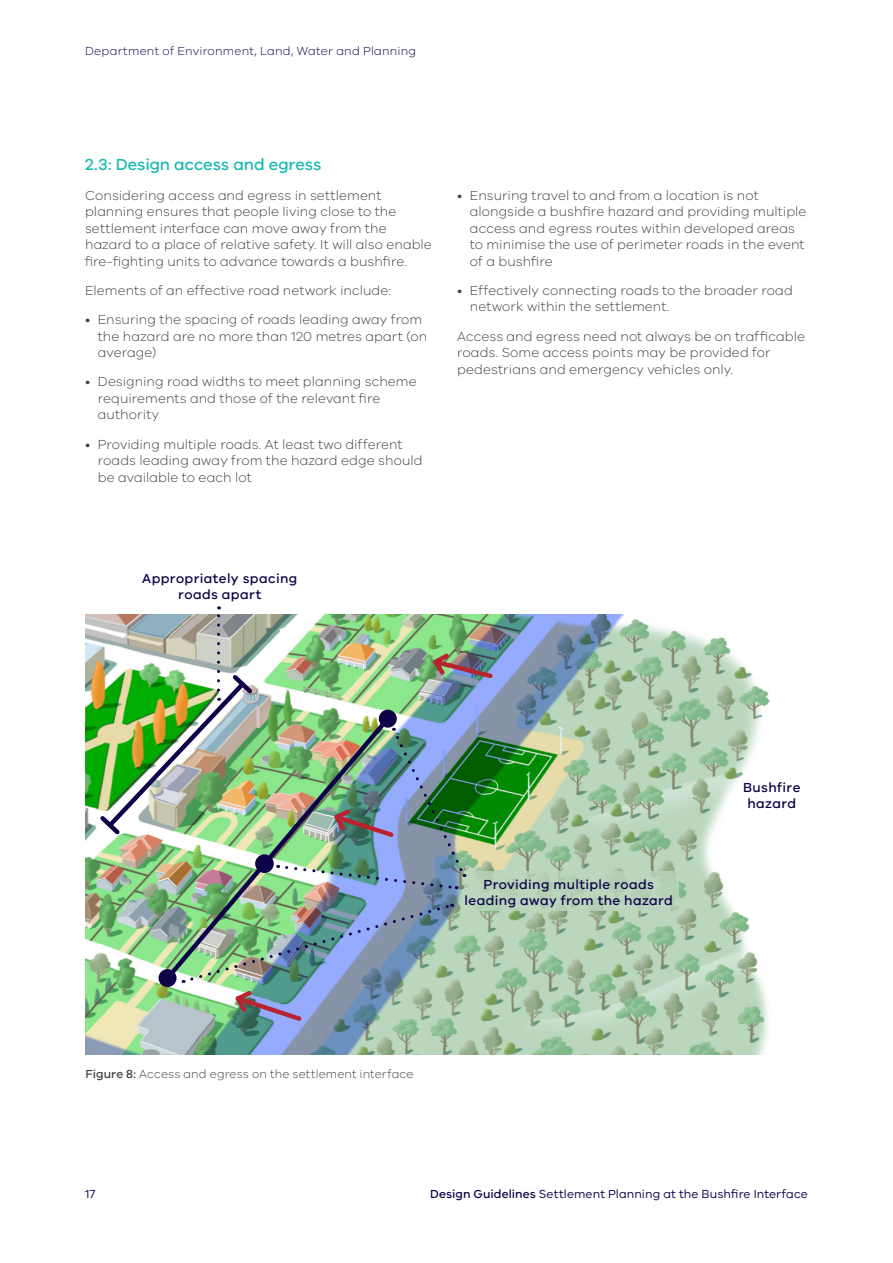
<style>
.page{position:relative;width:893px;height:1263px;background:#fff}
.page>*{position:absolute;margin:0;border:0;box-sizing:border-box;transform-origin:0 0}
.t1{font:500 16.5px "VIC";letter-spacing:-.005em;color:#1abab1}
.t2{font:300 13.5px/16.5px "VIC";letter-spacing:.005em;color:#414042}
.t3{font:500 13.5px/16.2px "VIC";letter-spacing:.03em;color:#100249;text-align:center}
.t4{font:12px "VIC";letter-spacing:.01em;color:#100249}
.t5{font:300 12px "VIC";letter-spacing:.01em;color:#414042}
.t6{font:300 12px "VIC";letter-spacing:.015em;color:#100249}
.s1{font-weight:500}
</style>
<div class="page">
<img style="left:86px;top:614px;width:684px;height:440px">
<img style="left:429px;top:650px;width:67px;height:31px">
<img style="left:161px;top:712px;width:233px;height:272px">
<div style="left:159px;top:969px;width:18px;height:18px;background:#100249;border-radius:50%"></div>
<div style="left:379px;top:710px;width:18px;height:18px;background:#100249;border-radius:50%"></div>
<div style="left:255px;top:854px;width:19px;height:19px;background:#100249;border-radius:50%"></div>
<img style="left:96px;top:606px;width:160px;height:232px">
<div style="left:464px;top:871px;width:214px;height:40px;background:#bad6bd"></div>
<img style="left:183px;top:903px;width:270px;height:121px">
<img style="left:278px;top:728px;width:188px;height:162px">
<p class="t6" style="left:85px;top:43px;width:333px">Department of Environment, Land, Water and Planning</p>
<p class="t1" style="left:85px;top:155px;width:238px">2.3: Design access and egress</p>
<p class="t2" style="left:85px;top:186px;width:348px">Considering access and egress in settlement planning ensures that people living close to the settlement interface can move away from the hazard to a place of relative safety. It will also enable fire-fighting units to advance towards a bushfire.</p>
<p class="t2" style="left:85px;top:282px;width:307px">Elements of an effective road network include:</p>
<p class="t2" style="left:98px;top:311px;width:331px;text-indent:-13px">• Ensuring the spacing of roads leading away from the hazard are no more than 120 metres apart (on average)</p>
<p class="t2" style="left:98px;top:373px;width:320px;text-indent:-13px">• Designing road widths to meet planning scheme requirements and those of the relevant fire authority</p>
<p class="t2" style="left:98px;top:435px;width:326px;text-indent:-13px">• Providing multiple roads. At least two different roads leading away from the hazard edge should be available to each lot</p>
<p class="t2" style="left:470px;top:186px;width:338px;text-indent:-13px">• Ensuring travel to and from a location is not alongside a bushfire hazard and providing multiple access and egress routes within developed areas to minimise the use of perimeter roads in the event of a bushfire</p>
<p class="t2" style="left:470px;top:281px;width:324px;text-indent:-13px">• Effectively connecting roads to the broader road network within the settlement.</p>
<p class="t2" style="left:457px;top:327px;width:349px">Access and egress need not always be on trafficable roads. Some access points may be provided for pedestrians and emergency vehicles only.</p>
<p class="t3" style="left:142px;top:570px;width:157px">Appropriately spacing roads apart</p>
<p class="t3" style="left:465px;top:876px;width:210px">Providing multiple roads leading away from the hazard</p>
<p class="t5" style="left:86px;top:1066px;width:329px"><span class="s1">Figure 8:</span> Access and egress on the settlement interface</p>
<p class="t3" style="left:743px;top:779px;width:59px">Bushfire hazard</p>
<p class="t4" style="left:85px;top:1187px;width:12px">17</p>
<p class="t4" style="left:430px;top:1187px;width:379px"><span class="s1">Design Guidelines</span> Settlement Planning at the Bushfire Interface</p>
</div>
